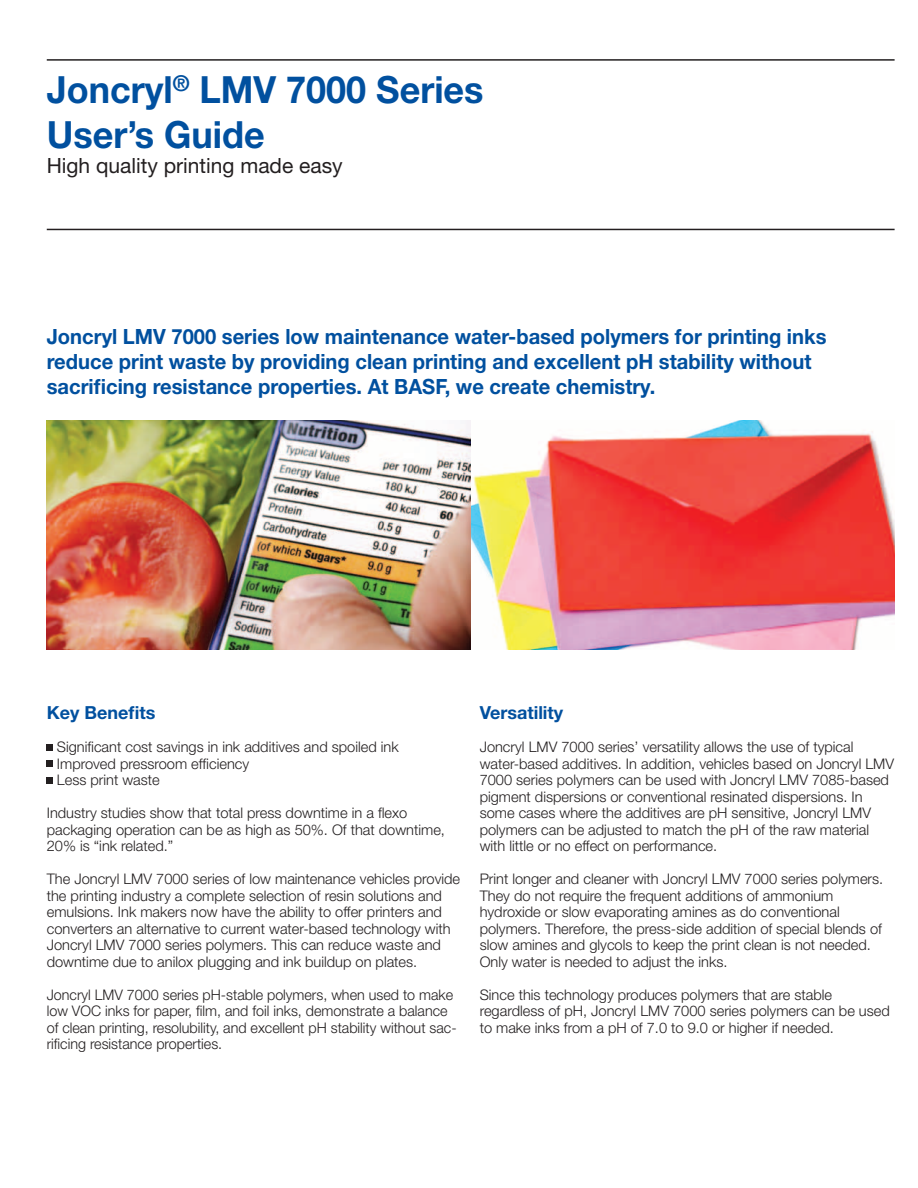
<style>
.page{position:relative;width:918px;height:1188px;background:#fff}
.page>*{position:absolute;margin:0;border:0;box-sizing:border-box;transform-origin:0 0}
.t1{font:700 37.5px/45px "Helvetica Neue";color:#01509f;scale:.96 1}
.t2{font:700 21px/25.2px "Helvetica Neue";color:#01509f;scale:.96 1}
.t3{font:21px "Helvetica Neue";color:#231f20}
.t4{font:700 18px "Helvetica Neue";color:#01509f}
.t5{font:300 14.7px/16.5px "Helvetica Neue";color:#231f20}
</style>
<div class="page">
<hr style="left:47px;top:229px;width:848px;height:1px;background:#231f20">
<hr style="left:47px;top:59px;width:848px;height:2px;background:#231f20">
<img style="left:47px;top:420px;width:848px;height:230px">
<svg style="left:47px;top:744px;width:6px;height:6px"></svg>
<div style="left:47px;top:760px;width:6px;height:7px;background:#231f20"></div>
<svg style="left:47px;top:777px;width:6px;height:6px"></svg>
<h1 class="t1" style="left:47px;top:66px;width:457px">Joncryl<sup>®</sup> LMV 7000 Series<br>User’s Guide</h1>
<h2 class="t3" style="left:47px;top:153px;width:298px">High quality printing made easy</h2>
<h2 class="t2" style="left:47px;top:323px;width:814px">Joncryl LMV 7000 series low maintenance water-based polymers for printing inks reduce print waste by providing clean printing and excellent pH stability without sacrificing resistance properties. At BASF, we create chemistry.</h2>
<p class="t4" style="left:47px;top:702px;width:110px">Key Benefits</p>
<p class="t5" style="left:57px;top:739px;width:343px">Significant cost savings in ink additives and spoiled ink<br>Improved pressroom efficiency<br>Less print waste</p>
<p class="t5" style="left:47px;top:805px;width:400px">Industry studies show that total press downtime in a flexo packaging operation can be as high as 50%. Of that downtime,<br>20% is “ink related.”</p>
<p class="t5" style="left:47px;top:871px;width:415px">The Joncryl LMV 7000 series of low maintenance vehicles provide the printing industry a complete selection of resin solutions and emulsions. Ink makers now have the ability to offer printers and converters an alternative to current water-based technology with Joncryl LMV 7000 series polymers. This can reduce waste and downtime due to anilox plugging and ink buildup on plates.</p>
<p class="t5" style="left:47px;top:986px;width:411px">Joncryl LMV 7000 series pH-stable polymers, when used to make low VOC inks for paper, film, and foil inks, demonstrate a balance of clean printing, resolubility, and excellent pH stability without sac&shy;rificing resistance properties.</p>
<p class="t4" style="left:480px;top:702px;width:85px">Versatility</p>
<p class="t5" style="left:480px;top:739px;width:416px">Joncryl LMV 7000 series’ versatility allows the use of typical water-based additives. In addition, vehicles based on Joncryl LMV 7000 series polymers can be used with Joncryl LMV 7085-based pigment dispersions or conventional resinated dispersions. In some cases where the additives are pH sensitive, Joncryl LMV polymers can be adjusted to match the pH of the raw material with little or no effect on performance.</p>
<p class="t5" style="left:480px;top:871px;width:405px">Print longer and cleaner with Joncryl LMV 7000 series polymers.<br>They do not require the frequent additions of ammonium hydroxide or slow evaporating amines as do conventional polymers. Therefore, the press-side addition of special blends of slow amines and glycols to keep the print clean is not needed.<br>Only water is needed to adjust the inks.</p>
<p class="t5" style="left:480px;top:986px;width:412px">Since this technology produces polymers that are stable regardless of pH, Joncryl LMV 7000 series polymers can be used to make inks from a pH of 7.0 to 9.0 or higher if needed.</p>
</div>
